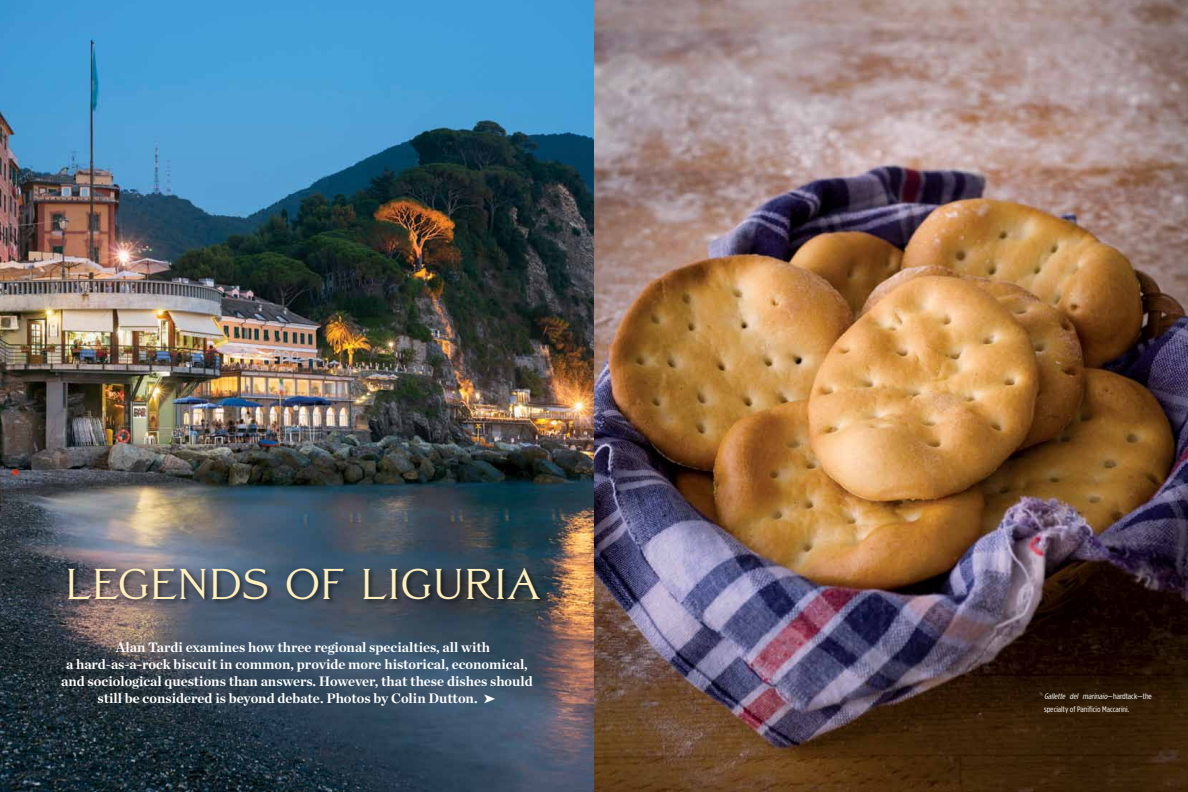
<style>
.page{position:relative;width:1188px;height:792px;background:#fff}
.page>*{position:absolute;margin:0;border:0;box-sizing:border-box;transform-origin:0 0}
.t1{font:300 43px "Grand Central";color:#fff0be}
.t2{font:700 14px "Chronicle Deck";color:#fff}
.t3{font:8px/13px "Gotham Condensed";color:#fff;scale:1.2 1}
.s1{font-family:"Zapf Essentials LT Markers";font-weight:400;font-size:12px}
.s2{font-style:italic}
</style>
<div class="page">
<img style="left:0;top:0;width:1188px;height:792px">
<div style="left:67px;top:567px;width:480px;height:39px;background:#000;opacity:.55"></div>
<h1 class="t1" style="left:65px;top:560px;width:477px">LEGENDS OF LIGURIA</h1>
<p class="t2" style="left:116px;top:638px;width:376px">Alan Tardi examines how three regional specialties, all with</p>
<p class="t2" style="left:66px;top:655px;width:463px">a hard-as-a-rock biscuit in common, provide more historical, economical,</p>
<p class="t2" style="left:61px;top:672px;width:473px">and sociological questions than answers. However, that these dishes should</p>
<p class="t2" style="left:98px;top:689px;width:400px">still be considered is beyond debate. Photos by Colin Dutton. <span class="s1">Z</span></p>
<p class="t3" style="left:1044px;top:690px;width:92px"><span class="s2">Gallette del marinaio</span>— h a r d t a c k — t h e specialty of Panificio Maccarini.</p>
</div>
